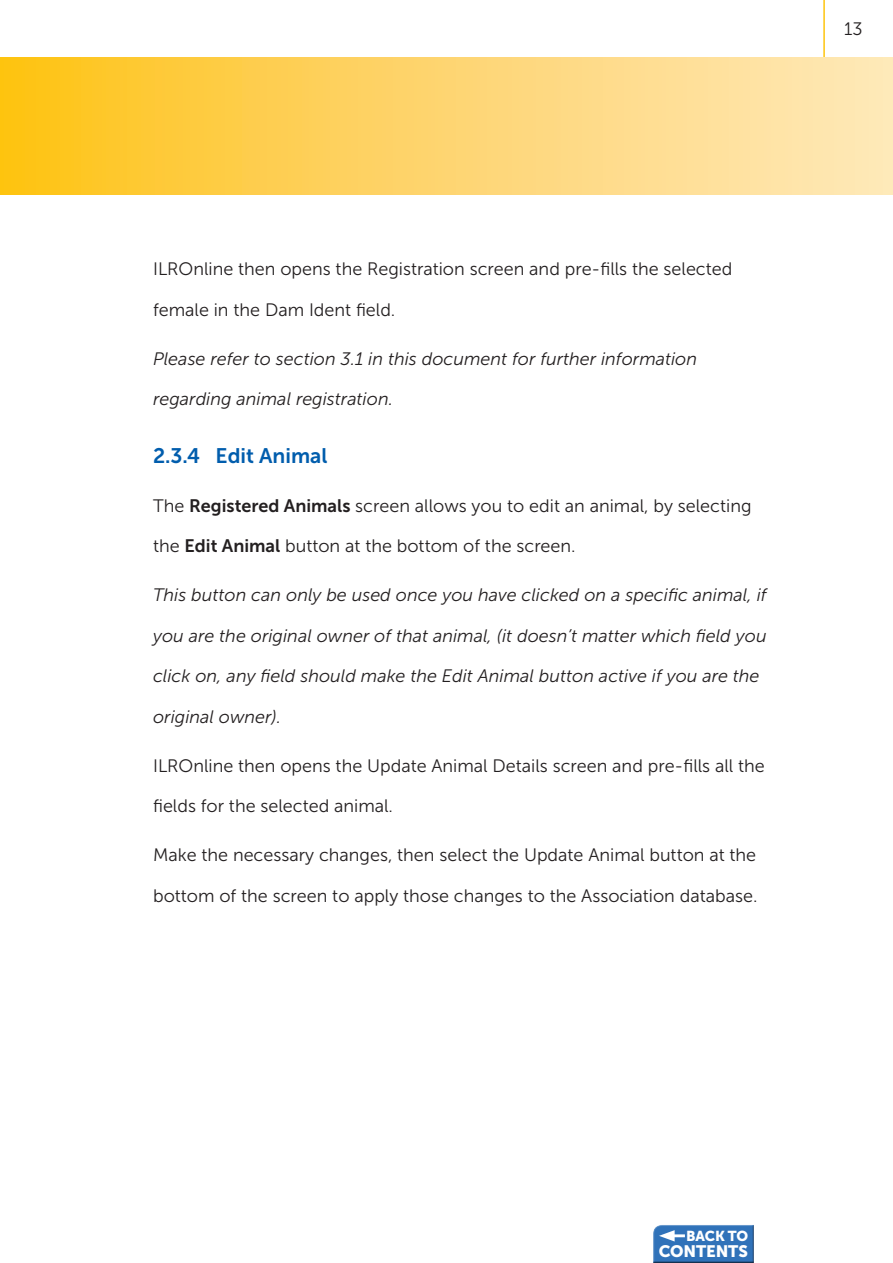
<style>
.page{position:relative;width:893px;height:1263px;background:#fff}
.page>*{position:absolute;margin:0;border:0;box-sizing:border-box;transform-origin:0 0}
.t1{font:21px "Museo Sans 700";color:#015dad}
.t2{font:18px "Museo Sans 300";color:#231f20}
.t3{font:italic 18px "Museo Sans 300";color:#231f20}
.t4{font:16.5px "Museo Sans 900";letter-spacing:-.01em;color:#fff}
.t5{font:14.4px "Museo Sans 900";letter-spacing:-.01em;color:#fff}
.s1{font-family:"Museo Sans 700"}
</style>
<div class="page">
<hr style="left:823px;top:0;width:2px;height:57px;background:#fec40e">
<div style="left:0;top:57px;width:893px;height:137px;background:linear-gradient(to right,#fec319,#ffe8c0)"></div>
<svg style="left:653px;top:1225px;width:101px;height:38px;background:#3875b7"></svg>
<p class="t2" style="left:844px;top:19px;width:20px">13</p>
<p class="t2" style="left:153px;top:259px;width:581px">ILROnline then opens the Registration screen and pre-fills the selected</p>
<p class="t2" style="left:153px;top:300px;width:244px">female in the Dam Ident field.</p>
<p class="t3" style="left:153px;top:349px;width:546px">Please refer to section 3.1 in this document for further information</p>
<p class="t3" style="left:153px;top:389px;width:241px">regarding animal registration.</p>
<p class="t1" style="left:153px;top:444px;width:176px">2.3.4 Edit Animal</p>
<p class="t2" style="left:153px;top:496px;width:600px">The <span class="s1">Registered Animals</span> screen allows you to edit an animal, by selecting</p>
<p class="t2" style="left:153px;top:536px;width:424px">the <span class="s1">Edit Animal</span> button at the bottom of the screen.</p>
<p class="t3" style="left:153px;top:585px;width:615px">This button can only be used once you have clicked on a specific animal, if</p>
<p class="t3" style="left:153px;top:626px;width:615px">you are the original owner of that animal, (it doesn’t matter which field you</p>
<p class="t3" style="left:153px;top:666px;width:608px">click on, any field should make the Edit Animal button active if you are the</p>
<p class="t3" style="left:153px;top:707px;width:130px">original owner).</p>
<p class="t2" style="left:153px;top:756px;width:613px">ILROnline then opens the Update Animal Details screen and pre-fills all the</p>
<p class="t2" style="left:153px;top:796px;width:241px">fields for the selected animal.</p>
<p class="t2" style="left:153px;top:845px;width:605px">Make the necessary changes, then select the Update Animal button at the</p>
<p class="t2" style="left:153px;top:886px;width:606px">bottom of the screen to apply those changes to the Association database.</p>
<p class="t5" style="left:686px;top:1228px;width:64px">BACK TO</p>
<p class="t4" style="left:659px;top:1241px;width:91px">CONTENTS</p>
</div>
